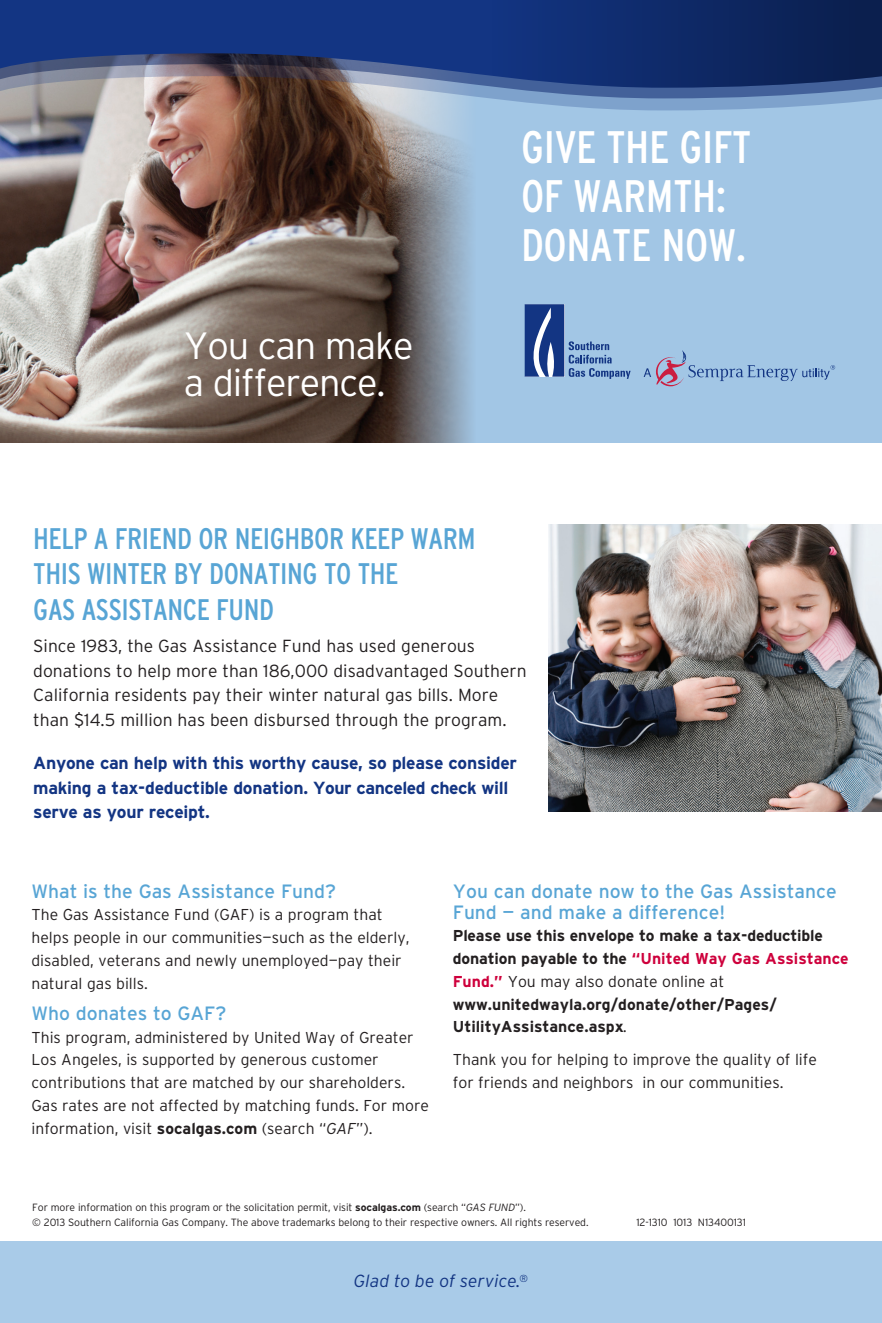
<style>
.page{position:relative;width:882px;height:1323px;background:#fff}
.page>*{position:absolute;margin:0;border:0;box-sizing:border-box;transform-origin:0 0}
.t1{font:condensed 45.5px/49px "Interstate";letter-spacing:-.01em;color:#fff}
.t2{font:300 37.98px/36.8px "Interstate";letter-spacing:-.03em;color:#fff}
.t3{font:condensed 29.75px/35.7px "Interstate";letter-spacing:-.015em;color:#58a5d5}
.t4{font:19.25px/21px "Interstate";color:#58a5d5}
.t5{font:300 17.5px/24.5px "Interstate";color:#231f20}
.t6{font:700 17.5px/24.5px "Interstate";letter-spacing:-.015em;color:#133583}
.t7{font:italic 300 17.5px "Interstate";letter-spacing:.01em;color:#133583}
.t8{font:300 15.75px/22.8px "Interstate";color:#231f20}
.t9{font:700 15.75px/22.8px "Interstate";color:#231f20}
.t10{font:300 10.5px/14.7px "Interstate";letter-spacing:-.01em;color:#231f20}
.s1{font-weight:700}
.s2{font-style:italic}
.s3{color:#ce003c}
.s4{font-weight:300}
.s5{font-weight:300;font-style:italic}
</style>
<div class="page">
<img style="left:548px;top:525px;width:334px;height:286px">
<div style="left:0;top:1241px;width:882px;height:82px;background:#a9cbe8"></div>
<img style="left:0;top:110px;width:389px;height:333px">
<svg style="left:389px;top:110px;width:493px;height:333px;background:#9bbad5"></svg>
<svg style="left:525px;top:304px;width:106px;height:75px;background:#7495c3"></svg>
<svg style="left:644px;top:350px;width:191px;height:36px;background:#99b5d7"></svg>
<svg style="left:0;top:98px;width:882px;height:12px;background:#949cab"></svg>
<svg style="left:0;top:88px;width:882px;height:10px;background:#7d849a"></svg>
<svg style="left:0;top:0;width:882px;height:88px;background:#223a76"></svg>
<h2 class="t2" style="left:184px;top:327px;width:232px">You can make a difference.</h2>
<h1 class="t1" style="left:521px;top:122px;width:232px">GIVE THE GIFT<br>OF WARMTH:<br>DONATE NOW.</h1>
<h3 class="t3" style="left:33px;top:520px;width:444px">HELP A FRIEND OR NEIGHBOR KEEP WARM<br>THIS WINTER BY DONATING TO THE<br>GAS ASSISTANCE FUND</h3>
<p class="t5" style="left:33px;top:634px;width:495px">Since 1983, the Gas Assistance Fund has used generous donations to help more than 186,000 disadvantaged Southern California residents pay their winter natural gas bills. More than $14.5 million has been disbursed through the program.</p>
<p class="t6" style="left:33px;top:751px;width:485px">Anyone can help with this worthy cause, so please consider making a tax-deductible donation. Your canceled check will serve as your receipt.</p>
<h4 class="t4" style="left:32px;top:880px;width:306px">What is the Gas Assistance Fund?</h4>
<p class="t8" style="left:32px;top:903px;width:380px">The Gas Assistance Fund (GAF) is a program that helps people in our communities—such as the elderly, disabled, veterans and newly unemployed—pay their natural gas bills.</p>
<h4 class="t4" style="left:32px;top:1003px;width:196px">Who donates to GAF?</h4>
<p class="t8" style="left:32px;top:1026px;width:399px">This program, administered by United Way of Greater Los Angeles, is supported by generous customer contributions that are matched by our shareholders.<br>Gas rates are not affected by matching funds. For more information, visit <span class="s1">socalgas.com</span> (search “<span class="s2">GAF</span>”).</p>
<h4 class="t4" style="left:453px;top:880px;width:385px">You can donate now to the Gas Assistance<br>Fund — and make a difference!</h4>
<p class="t9" style="left:453px;top:924px;width:397px">Please use this envelope to make a tax-deductible donation payable to the <span class="s3">“United Way Gas Assistance Fund.”</span> <span class="s4">You may also donate online at </span>www.unitedwayla.org/donate/other/Pages/ UtilityAssistance.aspx<span class="s5">.</span></p>
<p class="t8" style="left:453px;top:1048px;width:366px">Thank you for helping to improve the quality of life for friends and neighbors in our communities.</p>
<p class="t10" style="left:32px;top:1200px;width:558px">For more information on this program or the solicitation permit, visit <span class="s1">socalgas.com</span> (search “<span class="s2">GAS FUND</span>”).<br>© 2013 Southern California Gas Company. The above trademarks belong to their respective owners. All rights reserved.</p>
<p class="t7" style="left:354px;top:1271px;width:176px">Glad to be of service.<sup>®</sup></p>
<p class="t10" style="left:636px;top:1215px;width:111px">12-1310 1013 N13400131</p>
</div>
